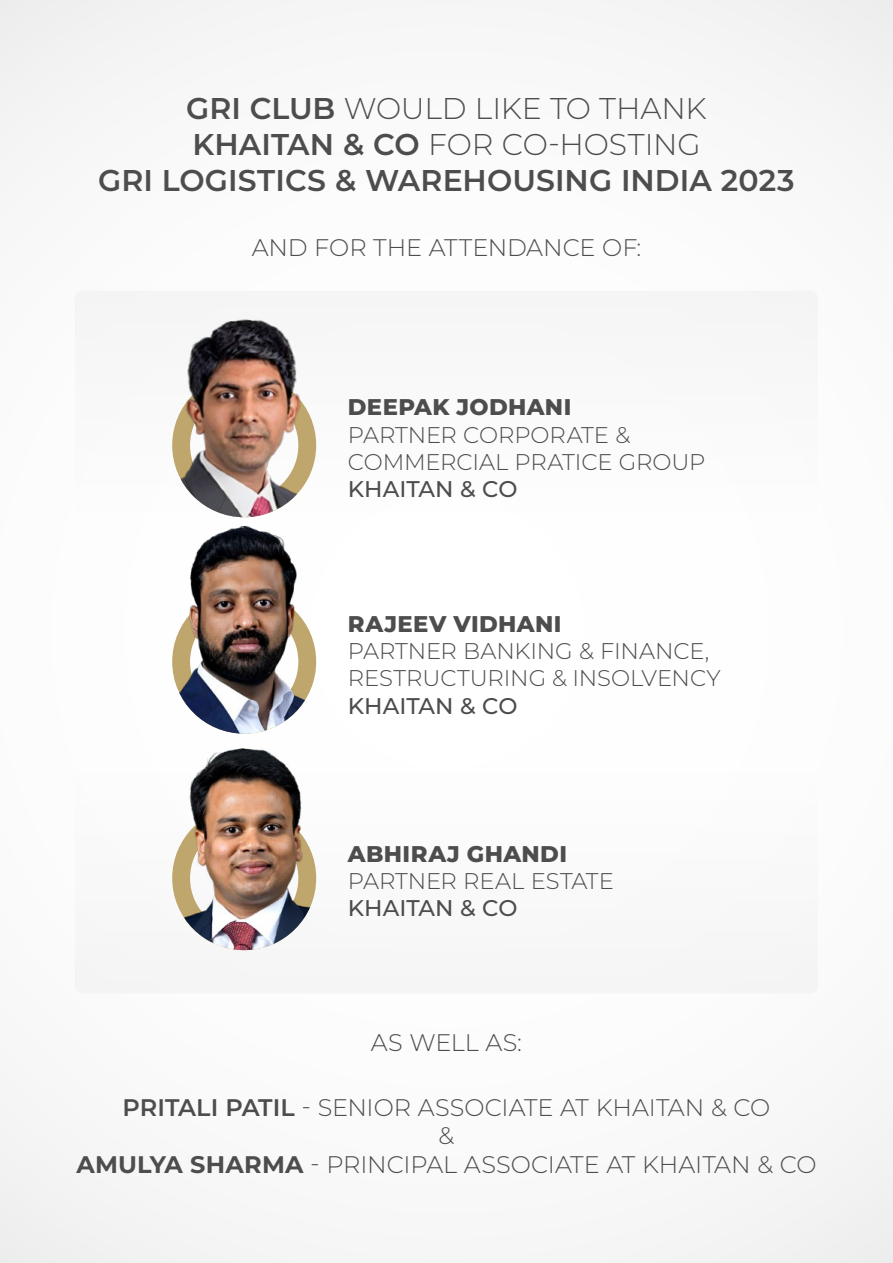
<style>
.page{position:relative;width:893px;height:1263px;background:#fafafa}
.page>*{position:absolute;margin:0;border:0;box-sizing:border-box;transform-origin:0 0}
.t1{font:600 30px/36px "Montserrat";letter-spacing:.005em;color:#4d4d4d;text-align:center}
.t2{font:300 24px/28.8px "Montserrat";color:#4d4d4d;text-align:center}
.t3{font:300 22.65px/27.3px "Montserrat";letter-spacing:-.005em;color:#4d4d4d}
.t4{font:800 22.65px "Montserrat";letter-spacing:.015em;color:#4d4d4d}
.t5{font:500 22.65px "Montserrat";letter-spacing:.005em;color:#4d4d4d}
.s1{font-weight:300}
.s2{font-weight:600}
.s3{font-weight:700}
</style>
<div class="page">
<img style="left:172px;top:309px;width:144px;height:208px;border-radius:72px">
<img style="left:172px;top:526px;width:144px;height:208px;border-radius:72px">
<img style="left:172px;top:742px;width:144px;height:208px;border-radius:72px">
<p class="t1" style="left:98px;top:89px;width:698px">GRI CLUB <span class="s1">WOULD LIKE TO THANK<br></span>KHAITAN &amp; CO <span class="s1">FOR CO-HOSTING<br></span>GRI LOGISTICS &amp; WAREHOUSING INDIA 2023</p>
<p class="t2" style="left:252px;top:232px;width:391px">AND FOR THE ATTENDANCE OF:</p>
<p class="t4" style="left:348px;top:392px;width:225px">DEEPAK JODHANI</p>
<p class="t3" style="left:348px;top:420px;width:359px">PARTNER CORPORATE &amp;<br>COMMERCIAL PRATICE GROUP</p>
<p class="t5" style="left:348px;top:474px;width:171px">KHAITAN &amp; CO</p>
<p class="t4" style="left:348px;top:609px;width:215px">RAJEEV VIDHANI</p>
<p class="t3" style="left:348px;top:637px;width:374px">PARTNER BANKING &amp; FINANCE,<br>RESTRUCTURING &amp; INSOLVENCY</p>
<p class="t5" style="left:348px;top:690px;width:171px">KHAITAN &amp; CO</p>
<p class="t4" style="left:348px;top:839px;width:221px">ABHIRAJ GHANDI</p>
<p class="t3" style="left:348px;top:867px;width:267px">PARTNER REAL ESTATE</p>
<p class="t5" style="left:348px;top:893px;width:171px">KHAITAN &amp; CO</p>
<p class="t2" style="left:371px;top:1027px;width:153px">AS WELL AS:</p>
<p class="t2" style="left:76px;top:1092px;width:742px"><span class="s2">PRITALI PATIL</span> - SENIOR ASSOCIATE AT KHAITAN &amp; CO<br>&amp;<br><span class="s3">AMULYA SHARMA</span> - PRINCIPAL ASSOCIATE AT KHAITAN &amp; CO</p>
</div>
